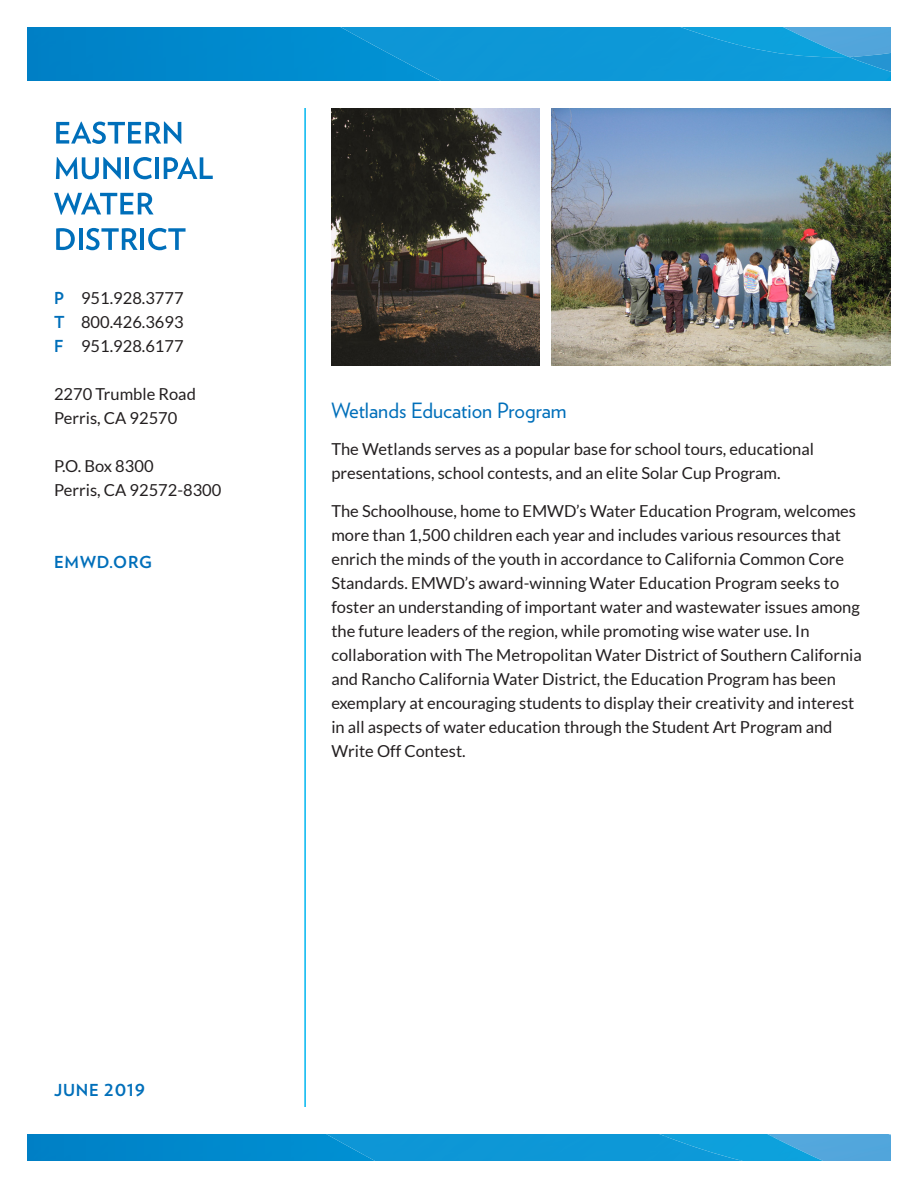
<style>
.page{position:relative;width:918px;height:1188px;background:#fff}
.page>*{position:absolute;margin:0;border:0;box-sizing:border-box;transform-origin:0 0}
.Body_Copy{font:21px "Verlag";color:#006fba}
.Body_Copy-2{font:16.5px/24px "Lato";color:#231f20}
.Contact_Copy{font:16.5px "Lato";color:#231f20}
.t1{font:700 16.5px "Verlag";letter-spacing:.05em;color:#006fba}
.s1{font-family:"Verlag";font-weight:700;color:#006fba}
</style>
<div class="page">
<img style="left:551px;top:108px;width:340px;height:258px">
<hr style="left:304px;top:108px;width:2px;height:999px;background:#00b6ef">
<svg style="left:375px;top:1134px;width:516px;height:27px;background:#1a9cd8"></svg>
<div style="left:27px;top:1134px;width:112px;height:27px;background:#0082c7"></div>
<img style="left:139px;top:1134px;width:236px;height:27px">
<img style="left:402px;top:1160px;width:77px;height:1px">
<img style="left:849px;top:27px;width:42px;height:18px">
<img style="left:741px;top:27px;width:108px;height:18px">
<img style="left:403px;top:27px;width:36px;height:33px">
<div style="left:439px;top:27px;width:75px;height:54px;background:#0e97d6"></div>
<div style="left:514px;top:27px;width:227px;height:54px;background:#0d98d7"></div>
<img style="left:740px;top:45px;width:151px;height:36px">
<img style="left:744px;top:46px;width:105px;height:11px">
<div style="left:27px;top:27px;width:112px;height:54px;background:#0082c7"></div>
<img style="left:139px;top:27px;width:264px;height:54px">
<img style="left:402px;top:60px;width:39px;height:21px">
<svg style="left:56px;top:122px;width:125px;height:22px"></svg>
<svg style="left:56px;top:157px;width:65px;height:22px"></svg>
<hr style="left:126px;top:157px;width:3px;height:22px;background:#006fba">
<svg style="left:133px;top:157px;width:19px;height:22px"></svg>
<hr style="left:155px;top:157px;width:4px;height:22px;background:#006fba">
<svg style="left:164px;top:157px;width:49px;height:22px"></svg>
<svg style="left:54px;top:193px;width:100px;height:22px"></svg>
<svg style="left:56px;top:228px;width:19px;height:22px"></svg>
<hr style="left:79px;top:228px;width:4px;height:22px;background:#006fba">
<svg style="left:86px;top:228px;width:52px;height:22px"></svg>
<hr style="left:140px;top:228px;width:4px;height:22px;background:#006fba">
<svg style="left:148px;top:228px;width:38px;height:22px"></svg>
<img style="left:331px;top:108px;width:208px;height:258px">
<p class="Contact_Copy" style="left:54px;top:289px;width:131px"><span class="s1">P</span> 951.928.3777</p>
<p class="Contact_Copy" style="left:54px;top:313px;width:131px"><span class="s1">T</span> 800.426.3693</p>
<p class="Contact_Copy" style="left:54px;top:337px;width:131px"><span class="s1">F</span> 951.928.6177</p>
<p class="Contact_Copy" style="left:54px;top:385px;width:143px">2270 Trumble Road</p>
<p class="Contact_Copy" style="left:54px;top:409px;width:125px">Perris, CA 92570</p>
<p class="Contact_Copy" style="left:54px;top:457px;width:101px">P.O. Box 8300</p>
<p class="Contact_Copy" style="left:54px;top:481px;width:169px">Perris, CA 92572-8300</p>
<p class="t1" style="left:54px;top:549px;width:99px">EMWD.ORG</p>
<p class="Body_Copy" style="left:331px;top:394px;width:237px">Wetlands Education Program</p>
<p class="Body_Copy-2" style="left:331px;top:437px;width:484px">The Wetlands serves as a popular base for school tours, educational presentations, school contests, and an elite Solar Cup Program.</p>
<p class="Body_Copy-2" style="left:331px;top:499px;width:532px">The Schoolhouse, home to EMWD’s Water Education Program, welcomes more than 1,500 children each year and includes various resources that enrich the minds of the youth in accordance to California Common Core Standards. EMWD’s award-winning Water Education Program seeks to foster an understanding of important water and wastewater issues among the future leaders of the region, while promoting wise water use. In collaboration with The Metropolitan Water District of Southern California and Rancho California Water District, the Education Program has been exemplary at encouraging students to display their creativity and interest in all aspects of water education through the Student Art Program and Write Off Contest.</p>
<p class="t1" style="left:54px;top:1077px;width:93px">JUNE 2019</p>
</div>
